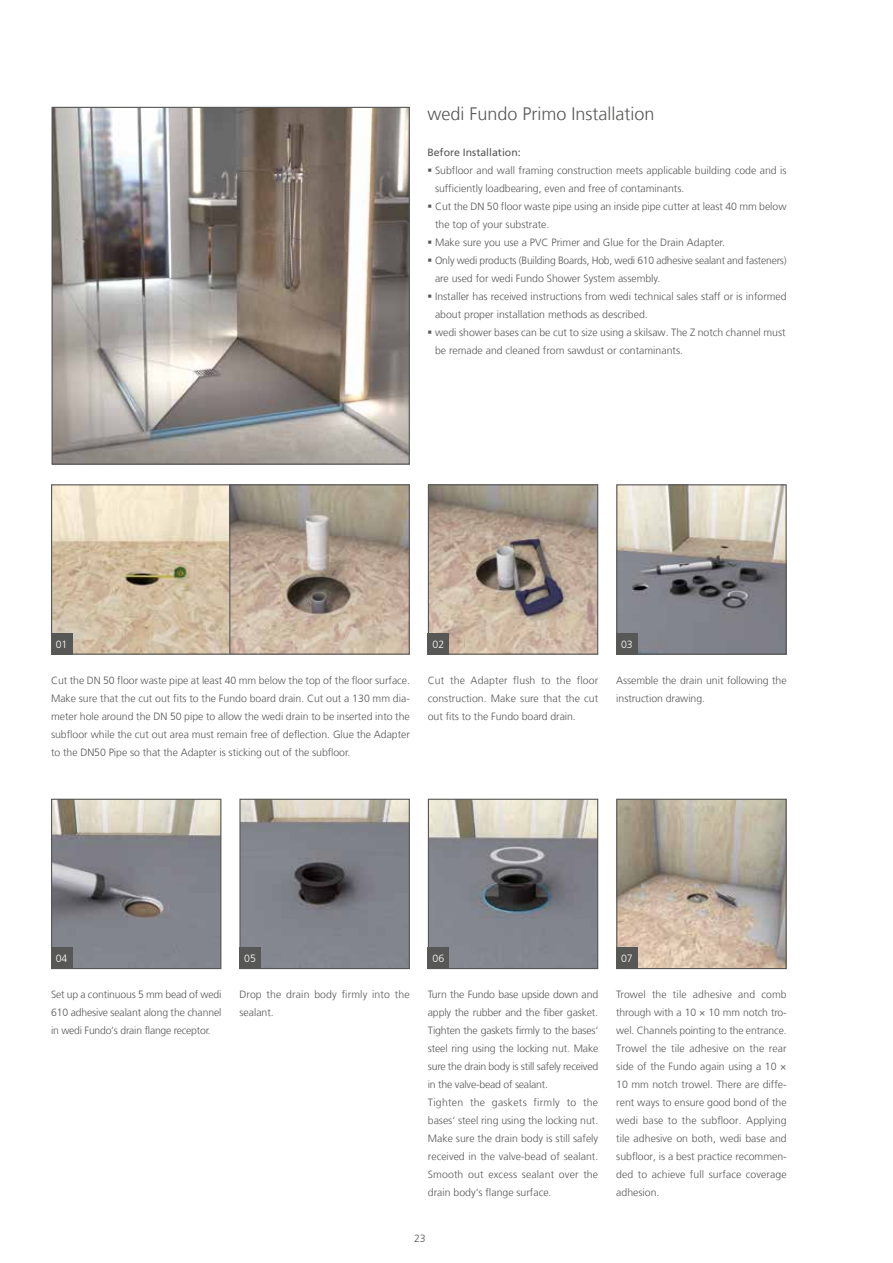
<style>
.page{position:relative;width:893px;height:1263px;background:#fff}
.page>*{position:absolute;margin:0;border:0;box-sizing:border-box;transform-origin:0 0}
.t1{font:300 18px "Frutiger LT Com";color:#575756}
.t2{font:300 10.5px/18px "Frutiger LT Com";color:#575756}
.t3{font:10.5px "Frutiger LT Com";color:#575756}
.t4{font:300 10.5px "Frutiger LT Com";color:#fff}
</style>
<div class="page">
<img style="left:53px;top:486px;width:175px;height:167px">
<div style="left:51px;top:484px;width:179px;height:171px;border:1px solid #575756"></div>
<div style="left:51px;top:633px;width:21px;height:22px;background:#575756"></div>
<svg style="left:231px;top:486px;width:177px;height:167px;background:#b1a291"></svg>
<div style="left:229px;top:484px;width:181px;height:171px;border:1px solid #575756"></div>
<img style="left:430px;top:486px;width:166px;height:167px">
<div style="left:428px;top:484px;width:170px;height:171px;border:1px solid #575756"></div>
<div style="left:428px;top:633px;width:21px;height:22px;background:#575756"></div>
<img style="left:241px;top:801px;width:167px;height:166px">
<div style="left:239px;top:799px;width:171px;height:170px;border:1px solid #575756"></div>
<img style="left:430px;top:801px;width:166px;height:166px">
<div style="left:428px;top:799px;width:170px;height:170px;border:1px solid #575756"></div>
<div style="left:239px;top:948px;width:22px;height:21px;background:#575756"></div>
<div style="left:428px;top:948px;width:21px;height:21px;background:#575756"></div>
<img style="left:53px;top:801px;width:166px;height:166px">
<div style="left:51px;top:799px;width:170px;height:170px;border:1px solid #575756"></div>
<div style="left:51px;top:948px;width:21px;height:21px;background:#575756"></div>
<img style="left:618px;top:801px;width:167px;height:166px">
<div style="left:616px;top:799px;width:171px;height:170px;border:1px solid #575756"></div>
<div style="left:616px;top:948px;width:21px;height:21px;background:#575756"></div>
<img style="left:54px;top:109px;width:354px;height:354px">
<div style="left:52px;top:107px;width:358px;height:358px;border:1px solid #575756"></div>
<img style="left:618px;top:486px;width:167px;height:167px">
<div style="left:616px;top:484px;width:171px;height:171px;border:1px solid #575756"></div>
<div style="left:616px;top:633px;width:21px;height:22px;background:#575756"></div>
<h1 class="t1" style="left:427px;top:103px;width:229px">wedi Fundo Primo Installation</h1>
<p class="t3" style="left:427px;top:146px;width:95px">Before Installation:</p>
<p class="t2" style="left:435px;top:161px;width:353px;text-indent:-8px">▪ Subfloor and wall framing construction meets applicable building code and is sufficiently loadbearing, even and free of contaminants.</p>
<p class="t2" style="left:435px;top:197px;width:353px;text-indent:-8px">▪ Cut the DN 50 floor waste pipe using an inside pipe cutter at least 40 mm below the top of your substrate.</p>
<p class="t2" style="left:427px;top:233px;width:299px">▪ Make sure you use a PVC Primer and Glue for the Drain Adapter.</p>
<p class="t2" style="left:435px;top:251px;width:353px;text-indent:-8px">▪ Only wedi products (Building Boards, Hob, wedi 610 adhesive sealant and fasteners) are used for wedi Fundo Shower System assembly.</p>
<p class="t2" style="left:435px;top:287px;width:353px;text-indent:-8px">▪ Installer has received instructions from wedi technical sales staff or is informed about proper installation methods as described.</p>
<p class="t2" style="left:435px;top:323px;width:352px;text-indent:-8px">▪ wedi shower bases can be cut to size using a skilsaw. The Z notch channel must be remade and cleaned from sawdust or contaminants.</p>
<p class="t4" style="left:56px;top:638px;width:13px">01</p>
<p class="t4" style="left:433px;top:638px;width:13px">02</p>
<p class="t2" style="left:51px;top:672px;width:360px;text-align:justify">Cut the DN 50 floor waste pipe at least 40 mm below the top of the floor surface.<br>Make sure that the cut out fits to the Fundo board drain. Cut out a 130 mm dia&shy;meter hole around the DN 50 pipe to allow the wedi drain to be inserted into the subfloor while the cut out area must remain free of deflection. Glue the Adapter to the DN50 Pipe so that the Adapter is sticking out of the subfloor.</p>
<p class="t2" style="left:428px;top:672px;width:172px;text-align:justify">Cut the Adapter flush to the floor construction. Make sure that the cut out fits to the Fundo board drain.</p>
<p class="t4" style="left:621px;top:638px;width:13px">03</p>
<p class="t2" style="left:616px;top:671px;width:172px">Assemble the drain unit following the instruction drawing.</p>
<p class="t4" style="left:244px;top:952px;width:13px">05</p>
<p class="t4" style="left:433px;top:952px;width:13px">06</p>
<p class="t4" style="left:56px;top:952px;width:13px">04</p>
<p class="t2" style="left:51px;top:986px;width:172px;text-align:justify">Set up a continuous 5 mm bead of wedi 610 adhesive sealant along the channel in wedi Fundo‘s drain flange receptor.</p>
<p class="t2" style="left:239px;top:986px;width:172px">Drop the drain body firmly into the sealant.</p>
<p class="t2" style="left:428px;top:986px;width:172px">Turn the Fundo base upside down and apply the rubber and the fiber gasket.<br>Tighten the gaskets firmly to the bases‘ steel ring using the locking nut. Make sure the drain body is still safely received in the valve-bead of sealant.<br>Tighten the gaskets firmly to the bases‘ steel ring using the locking nut.<br>Make sure the drain body is still safely received in the valve-bead of sealant.<br>Smooth out excess sealant over the drain body‘s flange surface.</p>
<p class="t2" style="left:414px;top:1229px;width:13px">23</p>
<p class="t4" style="left:621px;top:952px;width:13px">07</p>
<p class="t2" style="left:616px;top:986px;width:172px;text-align:justify">Trowel the tile adhesive and comb through with a 10 × 10 mm notch tro&shy;wel. Channels pointing to the entrance.<br>Trowel the tile adhesive on the rear side of the Fundo again using a 10 × 10 mm notch trowel. There are diffe&shy;rent ways to ensure good bond of the wedi base to the subfloor. Applying tile adhesive on both, wedi base and subfloor, is a best practice recommen&shy;ded to achieve full surface coverage adhesion.</p>
</div>
